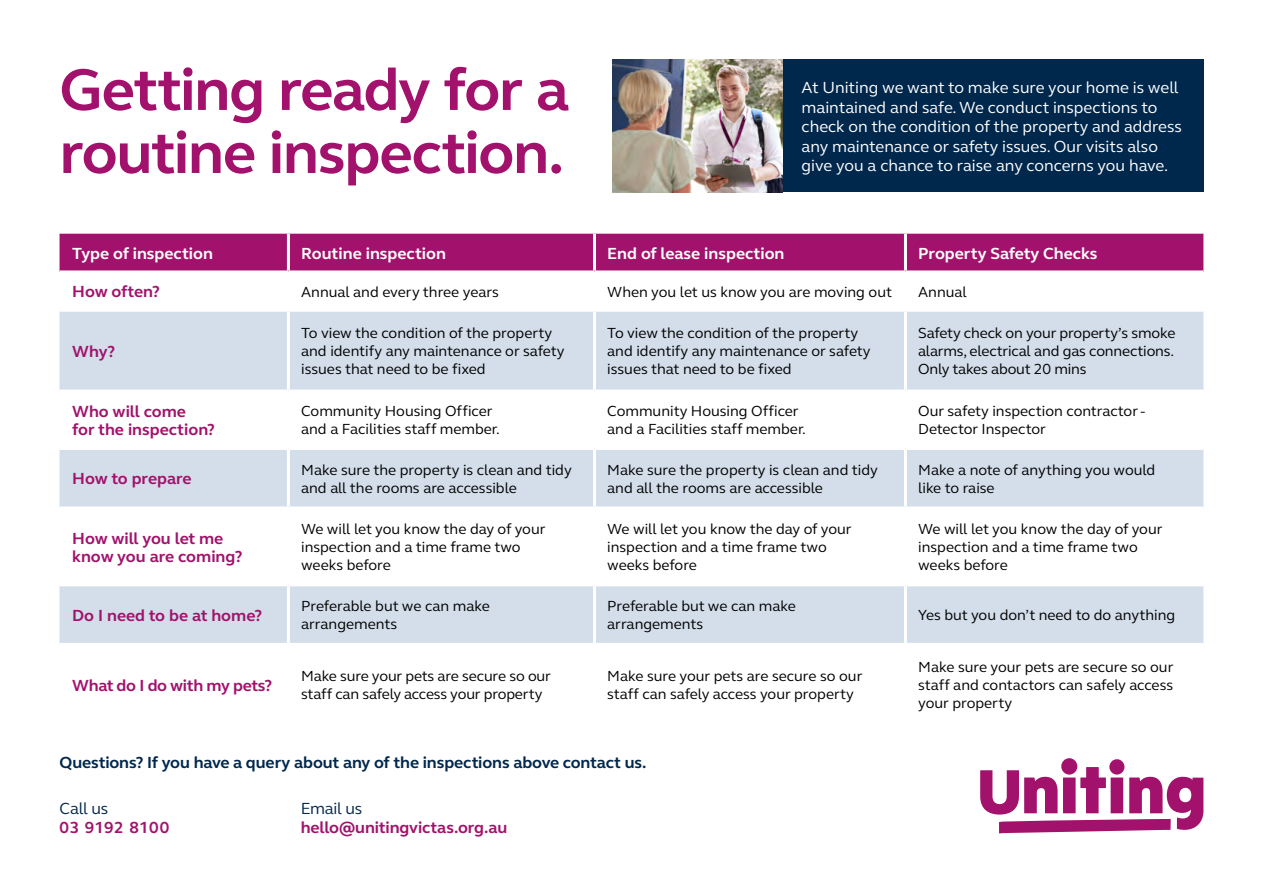
<style>
.page{position:relative;width:1263px;height:893px;background:#fff}
.page>*{position:absolute;margin:0;border:0;box-sizing:border-box;transform-origin:0 0}
.t1{font:700 60.15px/63px "FS Elliot Pro";letter-spacing:-.025em;color:#a2126c}
.t2{font:16.5px/19.5px "FS Elliot Pro";color:#fff}
.t3{font:700 16.5px/18px "FS Elliot Pro";color:#a2126c}
.t4{font:700 16.5px "FS Elliot Pro";color:#fff}
.t5{font:700 16.5px "FS Elliot Pro";letter-spacing:-.005em;color:#00274c}
.t6{font:700 16.5px "FS Elliot Pro";letter-spacing:-.02em;color:#a2126c}
.t7{font:16.5px "FS Elliot Pro";letter-spacing:-.015em;color:#00274c}
.t8{font:700 16.5px "FS Elliot Pro";letter-spacing:.025em;color:#a2126c}
.t9{font:15px/18px "FS Elliot Pro";color:#000}
</style>
<div class="page">
<div style="left:1061px;top:758px;width:16px;height:17px;background:#a2126c;border-radius:50%"></div>
<div style="left:1109px;top:759px;width:15px;height:16px;background:#a2126c;border-radius:50%"></div>
<svg style="left:980px;top:767px;width:223px;height:66px"></svg>
<div style="left:780px;top:60px;width:423px;height:132px;background:#00274c"></div>
<img style="left:612px;top:60px;width:170px;height:132px">
<div style="left:60px;top:234px;width:1143px;height:36px;background:#a2126c"></div>
<svg style="left:60px;top:312px;width:1143px;height:331px;fill:#d3deea"></svg>
<hr style="left:60px;top:389px;width:228px;height:3px;background:#fff">
<hr style="left:288px;top:389px;width:306px;height:3px;background:#fff">
<hr style="left:594px;top:389px;width:311px;height:3px;background:#fff">
<hr style="left:905px;top:389px;width:298px;height:3px;background:#fff">
<hr style="left:60px;top:447px;width:228px;height:3px;background:#fff">
<hr style="left:288px;top:447px;width:306px;height:3px;background:#fff">
<hr style="left:594px;top:447px;width:311px;height:3px;background:#fff">
<hr style="left:905px;top:447px;width:298px;height:3px;background:#fff">
<hr style="left:60px;top:506px;width:228px;height:3px;background:#fff">
<hr style="left:288px;top:506px;width:306px;height:3px;background:#fff">
<hr style="left:594px;top:506px;width:311px;height:3px;background:#fff">
<hr style="left:905px;top:506px;width:298px;height:3px;background:#fff">
<hr style="left:60px;top:583px;width:228px;height:3px;background:#fff">
<hr style="left:288px;top:583px;width:306px;height:3px;background:#fff">
<hr style="left:594px;top:583px;width:311px;height:3px;background:#fff">
<hr style="left:905px;top:583px;width:298px;height:3px;background:#fff">
<hr style="left:287px;top:234px;width:3px;height:36px;background:#fff">
<hr style="left:593px;top:234px;width:3px;height:36px;background:#fff">
<hr style="left:904px;top:234px;width:3px;height:36px;background:#fff">
<hr style="left:287px;top:312px;width:3px;height:77px;background:#fff">
<hr style="left:593px;top:312px;width:3px;height:77px;background:#fff">
<hr style="left:904px;top:312px;width:3px;height:77px;background:#fff">
<hr style="left:287px;top:392px;width:3px;height:55px;background:#fff">
<hr style="left:593px;top:392px;width:3px;height:55px;background:#fff">
<hr style="left:904px;top:392px;width:3px;height:55px;background:#fff">
<hr style="left:287px;top:450px;width:3px;height:56px;background:#fff">
<hr style="left:593px;top:450px;width:3px;height:56px;background:#fff">
<hr style="left:904px;top:450px;width:3px;height:56px;background:#fff">
<hr style="left:287px;top:509px;width:3px;height:74px;background:#fff">
<hr style="left:593px;top:509px;width:3px;height:74px;background:#fff">
<hr style="left:904px;top:509px;width:3px;height:74px;background:#fff">
<hr style="left:287px;top:586px;width:3px;height:57px;background:#fff">
<hr style="left:593px;top:586px;width:3px;height:57px;background:#fff">
<hr style="left:904px;top:586px;width:3px;height:57px;background:#fff">
<h1 class="t1" style="left:60px;top:57px;width:511px">Getting ready for a routine inspection.</h1>
<p class="t2" style="left:801px;top:77px;width:382px">At Uniting we want to make sure your home is well maintained and safe. We conduct inspections to check on the condition of the property and address any maintenance or safety issues. Our visits also give you a chance to raise any concerns you have.</p>
<p class="t4" style="left:72px;top:242px;width:142px">Type of inspection</p>
<p class="t4" style="left:301px;top:242px;width:146px">Routine inspection</p>
<p class="t4" style="left:607px;top:242px;width:179px">End of lease inspection</p>
<p class="t4" style="left:918px;top:242px;width:181px">Property Safety Checks</p>
<p class="t3" style="left:72px;top:282px;width:89px">How often?</p>
<p class="t9" style="left:301px;top:282px;width:199px">Annual and every three years</p>
<p class="t9" style="left:607px;top:282px;width:286px">When you let us know you are moving out</p>
<p class="t9" style="left:918px;top:282px;width:50px">Annual</p>
<p class="t3" style="left:72px;top:342px;width:44px">Why?</p>
<p class="t9" style="left:301px;top:324px;width:265px">To view the condition of the property and identify any maintenance or safety issues that need to be fixed</p>
<p class="t9" style="left:607px;top:324px;width:265px">To view the condition of the property and identify any maintenance or safety issues that need to be fixed</p>
<p class="t9" style="left:918px;top:324px;width:259px;text-align:justify">Safety check on your property’s smoke alarms, electrical and gas connections.<br>Only takes about 20 mins</p>
<p class="t3" style="left:72px;top:402px;width:144px">Who will come<br>for the inspection?</p>
<p class="t9" style="left:301px;top:402px;width:200px">Community Housing Officer and a Facilities staff member.</p>
<p class="t9" style="left:607px;top:402px;width:200px">Community Housing Officer and a Facilities staff member.</p>
<p class="t9" style="left:918px;top:402px;width:229px">Our safety inspection contractor -<br>Detector Inspector</p>
<p class="t3" style="left:72px;top:470px;width:121px">How to prepare</p>
<p class="t9" style="left:301px;top:460px;width:272px">Make sure the property is clean and tidy and all the rooms are accessible</p>
<p class="t9" style="left:607px;top:460px;width:272px">Make sure the property is clean and tidy and all the rooms are accessible</p>
<p class="t9" style="left:918px;top:460px;width:239px">Make a note of anything you would like to raise</p>
<p class="t3" style="left:72px;top:529px;width:172px">How will you let me know you are coming?</p>
<p class="t9" style="left:301px;top:520px;width:246px">We will let you know the day of your inspection and a time frame two weeks before</p>
<p class="t9" style="left:607px;top:520px;width:246px">We will let you know the day of your inspection and a time frame two weeks before</p>
<p class="t9" style="left:918px;top:520px;width:246px">We will let you know the day of your inspection and a time frame two weeks before</p>
<p class="t3" style="left:72px;top:606px;width:191px">Do I need to be at home?</p>
<p class="t9" style="left:301px;top:597px;width:190px">Preferable but we can make arrangements</p>
<p class="t9" style="left:607px;top:597px;width:190px">Preferable but we can make arrangements</p>
<p class="t9" style="left:918px;top:606px;width:259px">Yes but you don’t need to do anything</p>
<p class="t6" style="left:72px;top:674px;width:201px">What do I do with my pets?</p>
<p class="t9" style="left:301px;top:667px;width:251px">Make sure your pets are secure so our staff can safely access your property</p>
<p class="t9" style="left:607px;top:667px;width:257px">Make sure your pets are secure so our staff can safely access your property</p>
<p class="t9" style="left:918px;top:658px;width:257px;text-align:justify">Make sure your pets are secure so our staff and contactors can safely access your property</p>
<p class="t5" style="left:60px;top:752px;width:588px">Questions? If you have a query about any of the inspections above contact us.</p>
<p class="t7" style="left:60px;top:797px;width:50px">Call us</p>
<p class="t8" style="left:60px;top:817px;width:111px">03 9192 8100</p>
<p class="t7" style="left:301px;top:797px;width:63px">Email us</p>
<p class="t3" style="left:301px;top:819px;width:208px">hello@unitingvictas.org.au</p>
</div>
